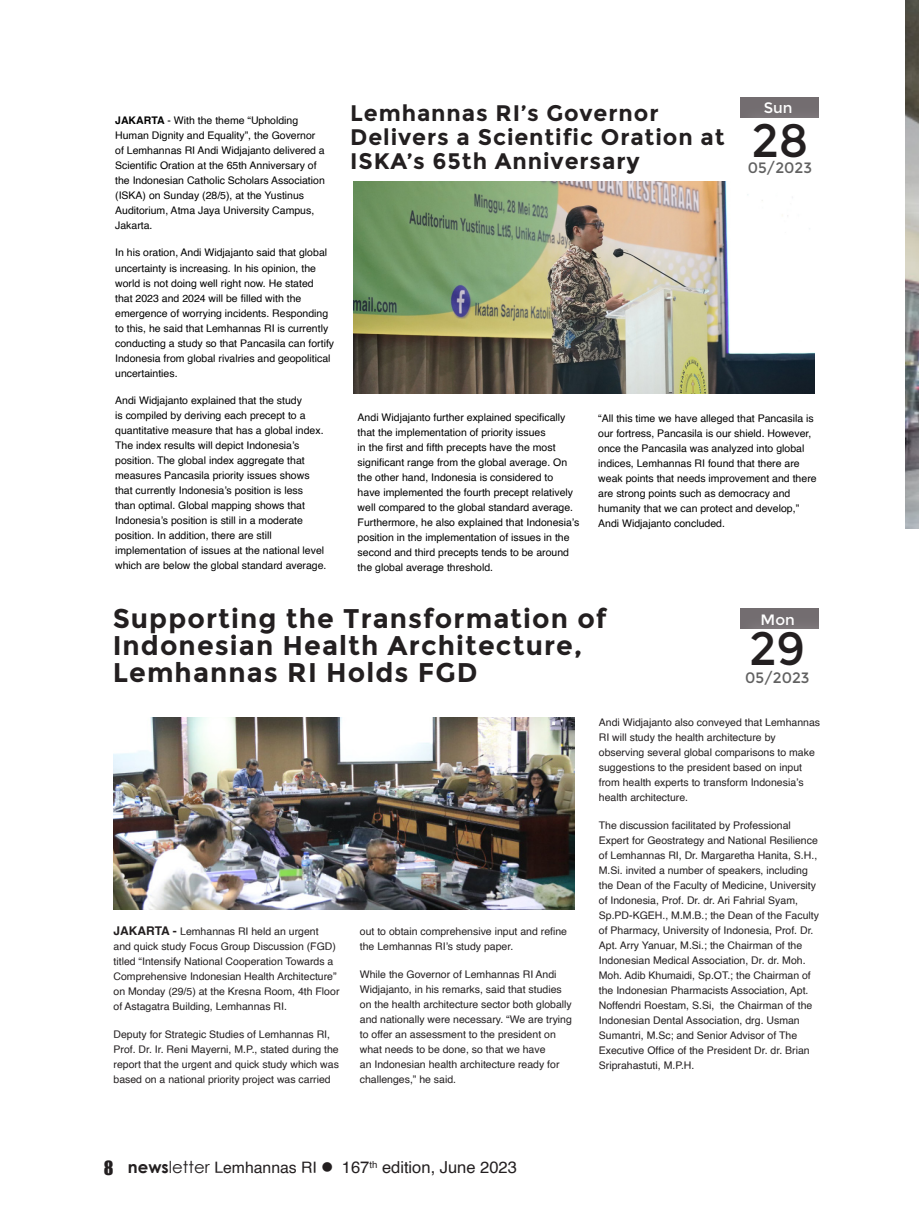
<style>
.page{position:relative;width:919px;height:1217px;background:#fff}
.page>*{position:absolute;margin:0;border:0;box-sizing:border-box;transform-origin:0 0}
.t1{font:46.5px "Montserrat";color:#231f20}
.t2{font:700 27px/27px "Montserrat";letter-spacing:.04em;color:#231f20}
.t3{font:700 22.5px/24px "Montserrat";letter-spacing:.04em;color:#231f20}
.t4{font:18px "Impact";color:#231f20}
.t5{font:16.5px "Helvetica";color:#231f20}
.t6{font:15px "Montserrat";color:#616161}
.t7{font:15px "Montserrat";color:#fff}
.t8{font:10.5px/15px "Helvetica";color:#000}
.t9{font:10.5px/15px "Helvetica";color:#231f20}
.s1{font-weight:700}
.s2{font-weight:700;font-size:12px}
.s3{font-family:"Century Gothic";font-weight:700}
.s4{font-family:"Century Gothic"}
.s5{font-size:15.75px}
</style>
<div class="page">
<img style="left:354px;top:181px;width:460px;height:212px">
<img style="left:113px;top:717px;width:461px;height:192px">
<div style="left:738px;top:96px;width:83px;height:22px;background:#736d70"></div>
<div style="left:738px;top:606px;width:83px;height:22px;background:#231f20;opacity:.15"></div>
<img style="left:905px;top:0;width:13px;height:528px">
<p class="t7" style="left:763px;top:99px;width:30px">Sun</p>
<p class="t3" style="left:350px;top:101px;width:376px">Lemhannas RI’s Governor<br>Delivers a Scientific Oration at<br>ISKA’s 65th Anniversary</p>
<p class="t8" style="left:115px;top:113px;width:211px"><span class="s1">JAKARTA</span> - With the theme “Upholding Human Dignity and Equality”, the Governor of Lemhannas RI Andi Widjajanto delivered a Scientific Oration at the 65th Anniversary of the Indonesian Catholic Scholars Association (ISKA) on Sunday (28/5), at the Yustinus Auditorium, Atma Jaya University Campus, Jakarta.</p>
<p class="t8" style="left:115px;top:245px;width:220px">In his oration, Andi Widjajanto said that global uncertainty is increasing. In his opinion, the world is not doing well right now. He stated<br>that 2023 and 2024 will be filled with the emergence of worrying incidents. Responding to this, he said that Lemhannas RI is currently conducting a study so that Pancasila can fortify Indonesia from global rivalries and geopolitical uncertainties.</p>
<p class="t8" style="left:115px;top:393px;width:213px">Andi Widjajanto explained that the study<br>is compiled by deriving each precept to a quantitative measure that has a global index.<br>The index results will depict Indonesia’s position. The global index aggregate that measures Pancasila priority issues shows that currently Indonesia’s position is less<br>than optimal. Global mapping shows that Indonesia’s position is still in a moderate position. In addition, there are still implementation of issues at the national level which are below the global standard average.</p>
<p class="t2" style="left:113px;top:605px;width:495px">Supporting the Transformation of<br>Indonesian Health Architecture,<br>Lemhannas RI Holds FGD</p>
<p class="t1" style="left:751px;top:114px;width:58px">28</p>
<p class="t6" style="left:747px;top:159px;width:66px">05/2023</p>
<p class="t8" style="left:357px;top:410px;width:223px">Andi Widjajanto further explained specifically that the implementation of priority issues<br>in the first and fifth precepts have the most significant range from the global average. On the other hand, Indonesia is considered to<br>have implemented the fourth precept relatively well compared to the global standard average.<br>Furthermore, he also explained that Indonesia’s position in the implementation of issues in the second and third precepts tends to be around the global average threshold.</p>
<p class="t8" style="left:598px;top:411px;width:220px">“All this time we have alleged that Pancasila is our fortress, Pancasila is our shield. However, once the Pancasila was analyzed into global indices, Lemhannas RI found that there are weak points that needs improvement and there are strong points such as democracy and humanity that we can protect and develop,” Andi Widjajanto concluded.</p>
<p class="t7" style="left:760px;top:610px;width:36px">Mon</p>
<p class="t1" style="left:749px;top:621px;width:58px">29</p>
<p class="t6" style="left:745px;top:668px;width:66px">05/2023</p>
<p class="t9" style="left:113px;top:923px;width:227px"><span class="s2">JAKARTA -</span> Lemhannas RI held an urgent<br>and quick study Focus Group Discussion (FGD) titled “Intensify National Cooperation Towards a Comprehensive Indonesian Health Architecture” on Monday (29/5) at the Kresna Room, 4th Floor of Astagatra Building, Lemhannas RI.</p>
<p class="t9" style="left:113px;top:1026px;width:227px">Deputy for Strategic Studies of Lemhannas RI, Prof. Dr. Ir. Reni Mayerni, M.P., stated during the report that the urgent and quick study which was based on a national priority project was carried</p>
<p class="t9" style="left:360px;top:924px;width:209px">out to obtain comprehensive input and refine the Lemhannas RI’s study paper.</p>
<p class="t9" style="left:360px;top:966px;width:214px">While the Governor of Lemhannas RI Andi Widjajanto, in his remarks, said that studies on the health architecture sector both globally and nationally were necessary. “We are trying to offer an assessment to the president on what needs to be done, so that we have<br>an Indonesian health architecture ready for challenges,” he said.</p>
<p class="t9" style="left:599px;top:715px;width:223px">Andi Widjajanto also conveyed that Lemhannas RI will study the health architecture by observing several global comparisons to make suggestions to the president based on input from health experts to transform Indonesia’s health architecture.</p>
<p class="t9" style="left:599px;top:817px;width:222px">The discussion facilitated by Professional Expert for Geostrategy and National Resilience of Lemhannas RI, Dr. Margaretha Hanita, S.H., M.Si. invited a number of speakers, including the Dean of the Faculty of Medicine, University of Indonesia, Prof. Dr. dr. Ari Fahrial Syam, Sp.PD-KGEH., M.M.B.; the Dean of the Faculty of Pharmacy, University of Indonesia, Prof. Dr.<br>Apt. Arry Yanuar, M.Si.; the Chairman of the Indonesian Medical Association, Dr. dr. Moh.<br>Moh. Adib Khumaidi, Sp.OT.; the Chairman of the Indonesian Pharmacists Association, Apt.<br>Noffendri Roestam, S.Si, the Chairman of the Indonesian Dental Association, drg. Usman Sumantri, M.Sc; and Senior Advisor of The Executive Office of the President Dr. dr. Brian Sriprahastuti, M.P.H.</p>
<h3 class="t4" style="left:104px;top:1153px;width:11px">8</h3>
<h3 class="t5" style="left:128px;top:1154px;width:390px"><span class="s3">news</span><span class="s4">letter</span> <span class="s5">Lemhannas RI</span> ● 167<sup>th</sup> edition, June 2023</h3>
</div>
